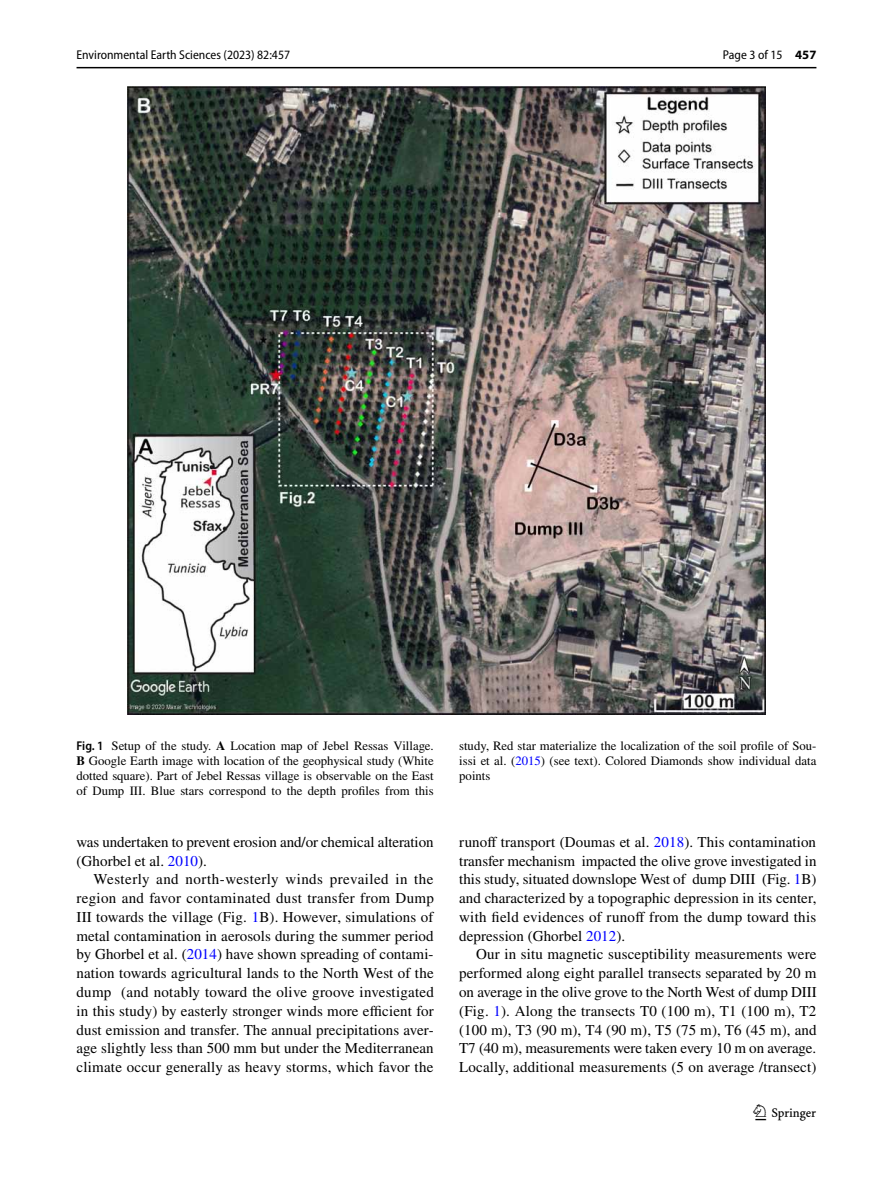
<style>
.page{position:relative;width:893px;height:1187px;background:#fff}
.page>*{position:absolute;margin:0;border:0;box-sizing:border-box;transform-origin:0 0}
.t1{font:22.5px "Springnew Regular 3";color:#000}
.t2{font:15px/18.8px "STIX";letter-spacing:.01em;color:#000;text-align:justify}
.t3{font:12.75px/15px "STIX";color:#000;text-align:justify}
.t4{font:semi-condensed 12.75px "Myriad Pro";color:#000}
.s1{font-weight:700;font-stretch:normal}
.s2{font-family:"Myriad Pro";font-weight:600;font-stretch:semi-condensed}
.s3{font-weight:700}
.s4{color:#00f}
</style>
<div class="page">
<hr style="left:77px;top:67px;width:739px;height:1px;background:#000">
<img style="left:128px;top:87px;width:637px;height:627px">
<p class="t4" style="left:77px;top:48px;width:215px">Environmental Earth Sciences (2023) 82:457</p>
<p class="t4" style="left:723px;top:48px;width:95px">Page 3 of 15 <span class="s1">457</span></p>
<p class="t3" style="left:77px;top:738px;width:359px"><span class="s2">Fig. 1</span> Setup of the study. <span class="s3">A</span> Location map of Jebel Ressas Village.<br><span class="s3">B</span> Google Earth image with location of the geophysical study (White dotted square). Part of Jebel Ressas village is observable on the East of Dump III. Blue stars correspond to the depth profiles from this</p>
<p class="t3" style="left:459px;top:738px;width:359px">study, Red star materialize the localization of the soil profile of Sou&shy;issi et al. (<span class="s4">2015</span>) (see text). Colored Diamonds show individual data points</p>
<p class="t2" style="left:77px;top:833px;width:359px">was undertaken to prevent erosion and/or chemical alteration (Ghorbel et al. <span class="s4">2010</span>).</p>
<p class="t2" style="left:77px;top:871px;width:359px;text-indent:17px">Westerly and north-westerly winds prevailed in the region and favor contaminated dust transfer from Dump III towards the village (Fig. <span class="s4">1</span>B). However, simulations of metal contamination in aerosols during the summer period by Ghorbel et al. (<span class="s4">2014</span>) have shown spreading of contami&shy;nation towards agricultural lands to the North West of the dump (and notably toward the olive groove investigated in this study) by easterly stronger winds more efficient for dust emission and transfer. The annual precipitations aver&shy;age slightly less than 500 mm but under the Mediterranean climate occur generally as heavy storms, which favor the</p>
<p class="t2" style="left:459px;top:833px;width:359px">runoff transport (Doumas et al. <span class="s4">2018</span>). This contamination transfer mechanism impacted the olive grove investigated in this study, situated downslope West of dump DIII (Fig. <span class="s4">1</span>B) and characterized by a topographic depression in its center, with field evidences of runoff from the dump toward this depression (Ghorbel <span class="s4">2012</span>).</p>
<p class="t2" style="left:459px;top:946px;width:359px;text-indent:17px">Our in situ magnetic susceptibility measurements were performed along eight parallel transects separated by 20 m on average in the olive grove to the North West of dump DIII (Fig. <span class="s4">1</span>). Along the transects T0 (100 m), T1 (100 m), T2 (100 m), T3 (90 m), T4 (90 m), T5 (75 m), T6 (45 m), and T7 (40 m), measurements were taken every 10 m on average.<br>Locally, additional measurements (5 on average /transect)</p>
<h1 class="t1" style="left:755px;top:1104px;width:62px">1 3</h1>
</div>
